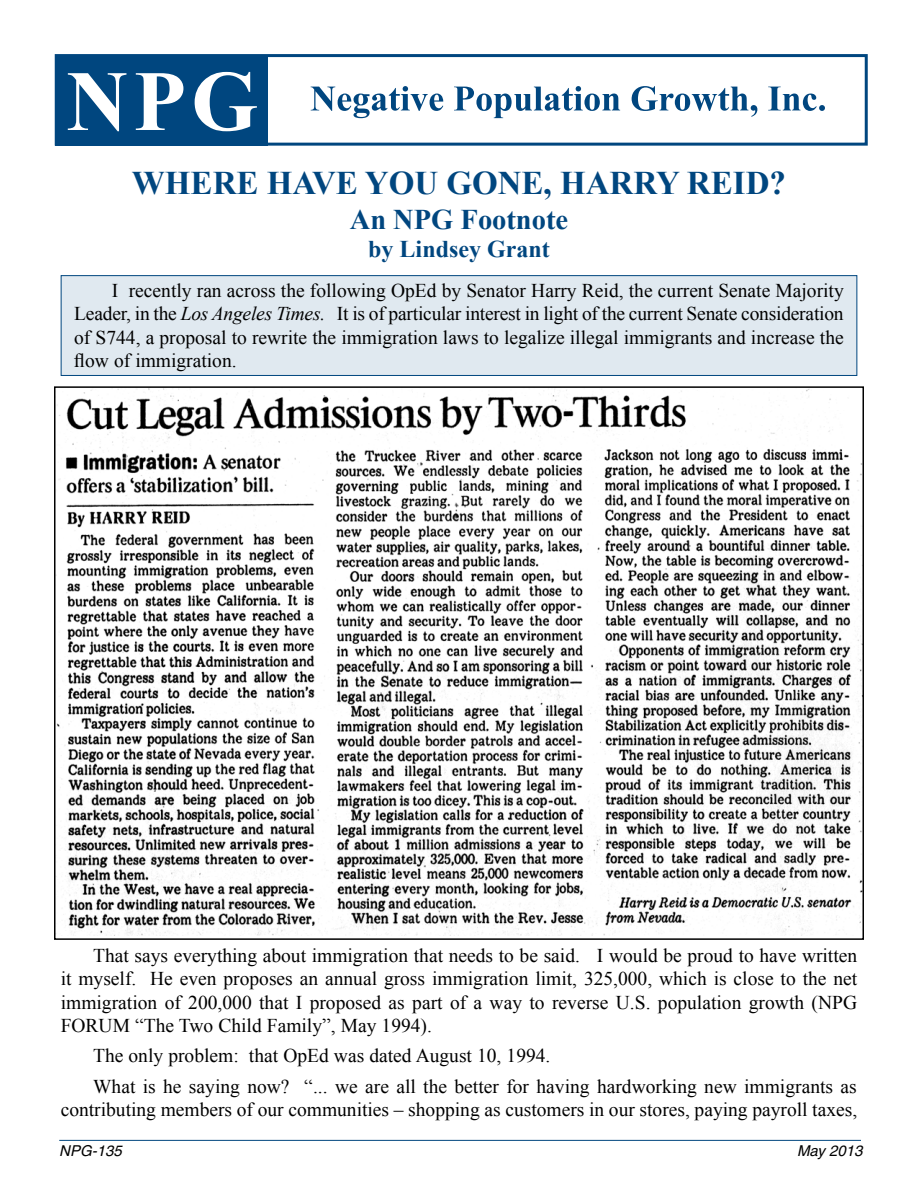
<style>
.page{position:relative;width:918px;height:1188px;background:#fff}
.page>*{position:absolute;margin:0;border:0;box-sizing:border-box;transform-origin:0 0}
.t1{font:700 33px "Times New Roman";color:#00467f}
.t2{font:700 28.5px "Times New Roman";color:#00467f}
.t3{font:700 24px "Times New Roman";color:#00467f}
.t4{font:19.5px/23.4px "Times New Roman";color:#000;text-align:justify}
.t5{font:italic 15px "Helvetica";color:#000}
.s1{font-style:italic}
</style>
<div class="page">
<div style="left:61px;top:275px;width:796px;height:101px;background:#e0e9f0;border:1px solid #00467f"></div>
<hr style="left:59px;top:1140px;width:802px;height:1px;background:#00467f">
<div style="left:55px;top:54px;width:813px;height:92px;border:3px solid #00467f"></div>
<div style="left:56px;top:55px;width:212px;height:90px;background:#00467f"></div>
<svg style="left:68px;top:73px;width:58px;height:58px"></svg>
<svg style="left:136px;top:73px;width:47px;height:57px"></svg>
<svg style="left:195px;top:72px;width:62px;height:59px"></svg>
<svg style="left:311px;top:86px;width:132px;height:32px"></svg>
<svg style="left:454px;top:86px;width:166px;height:32px"></svg>
<svg style="left:632px;top:86px;width:125px;height:31px"></svg>
<svg style="left:768px;top:87px;width:57px;height:24px"></svg>
<img style="left:57px;top:389px;width:804px;height:546px">
<h1 class="t1" style="left:132px;top:160px;width:656px">WHERE HAVE YOU GONE, HARRY REID?</h1>
<h2 class="t2" style="left:350px;top:199px;width:220px">An NPG Footnote</h2>
<p class="t3" style="left:368px;top:233px;width:183px">by Lindsey Grant</p>
<p class="t4" style="left:74px;top:278px;width:771px;text-indent:38px">I recently ran across the following OpEd by Senator Harry Reid, the current Senate Majority Leader, in the <span class="s1">Los Angeles Times.</span> It is of particular interest in light of the current Senate consideration of S744, a proposal to rewrite the immigration laws to legalize illegal immigrants and increase the flow of immigration.</p>
<p class="t4" style="left:61px;top:944px;width:798px;text-indent:32px">That says everything about immigration that needs to be said. I would be proud to have written it myself. He even proposes an annual gross immigration limit, 325,000, which is close to the net immigration of 200,000 that I proposed as part of a way to reverse U.S. population growth (NPG FORUM “The Two Child Family”, May 1994).</p>
<p class="t4" style="left:93px;top:1041px;width:765px;line-height:30.2px">The only problem: that OpEd was dated August 10, 1994.<br>What is he saying now? “... we are all the better for having hardworking new immigrants as</p>
<p class="t4" style="left:61px;top:1097px;width:798px">contributing members of our communities – shopping as customers in our stores, paying payroll taxes,</p>
<p class="t5" style="left:59px;top:1142px;width:64px">NPG-135</p>
<p class="t5" style="left:797px;top:1142px;width:67px">May 2013</p>
</div>
